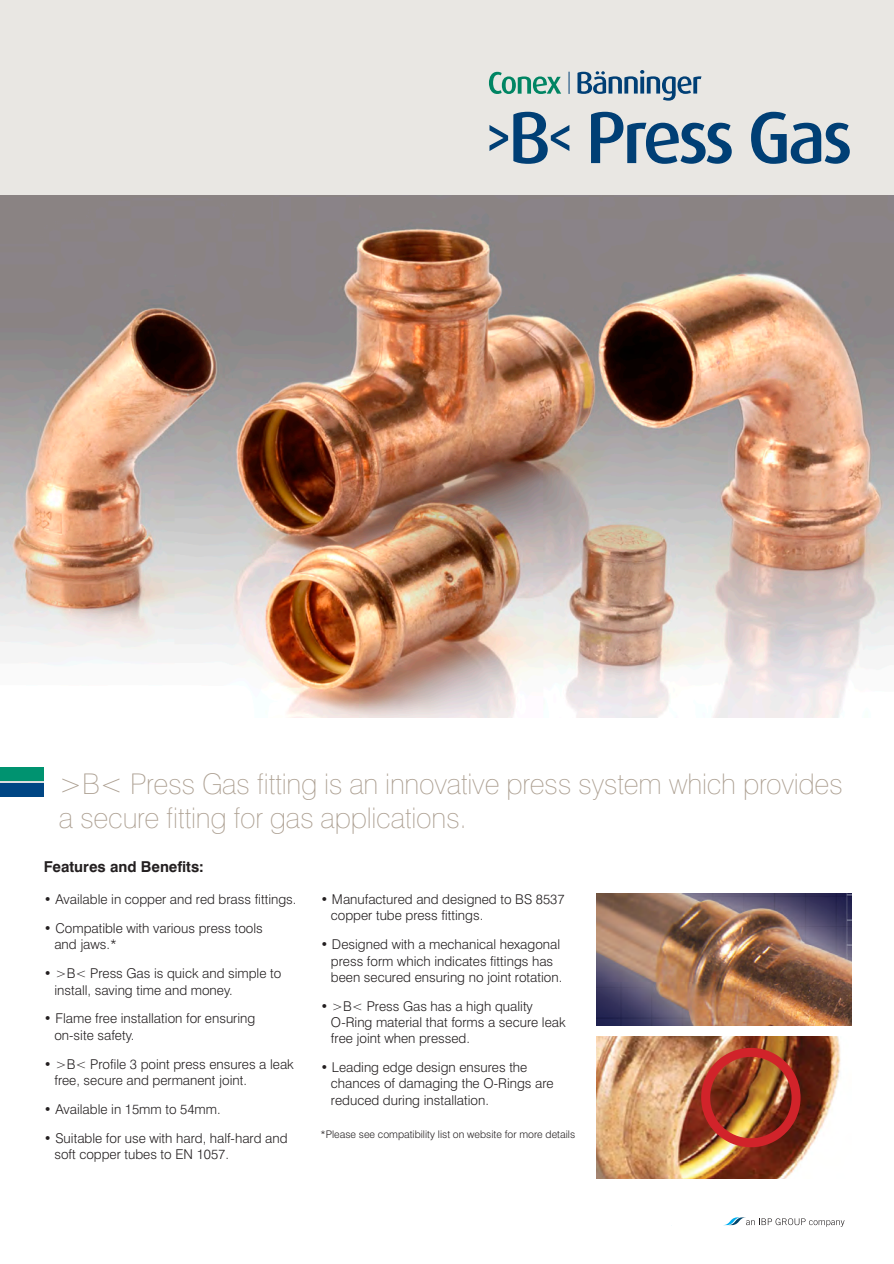
<style>
.page{position:relative;width:894px;height:1264px;background:#fff}
.page>*{position:absolute;margin:0;border:0;box-sizing:border-box;transform-origin:0 0}
.t1{font:100 28.5px/34.2px "Swiss 721 BT";letter-spacing:-.01em;color:#ac9f91}
.t2{font:700 15px "Swiss 721 BT";color:#231f20}
.t3{font:300 13.5px/16.2px "Swiss 721 BT";color:#231f20}
.t4{font:300 10.5px "Swiss 721 BT";color:#231f20}
</style>
<div class="page">
<div style="left:0;top:0;width:894px;height:196px;background:#e9e7e3"></div>
<svg style="left:577px;top:70px;width:124px;height:31px"></svg>
<svg style="left:489px;top:72px;width:72px;height:22px"></svg>
<svg style="left:568px;top:72px;width:1px;height:22px"></svg>
<svg style="left:489px;top:112px;width:80px;height:52px"></svg>
<svg style="left:591px;top:112px;width:140px;height:52px"></svg>
<svg style="left:751px;top:112px;width:98px;height:52px"></svg>
<hr style="left:0;top:780px;width:44px;height:3px;background:#dcdddf">
<div style="left:0;top:766px;width:44px;height:14px;background:#009370"></div>
<div style="left:0;top:783px;width:44px;height:13px;background:#004684"></div>
<img style="left:0;top:196px;width:894px;height:521px">
<svg style="left:723px;top:1217px;width:122px;height:10px"></svg>
<img style="left:597px;top:893px;width:254px;height:132px">
<img style="left:597px;top:1036px;width:244px;height:142px">
<div style="left:701px;top:1047px;width:99px;height:100px;border:9px solid #d1232a;border-radius:50%"></div>
<h1 class="t1" style="left:59px;top:766px;width:785px">&gt;B&lt; Press Gas fitting is an innovative press system which provides a secure fitting for gas applications.</h1>
<p class="t2" style="left:44px;top:857px;width:161px">Features and Benefits:</p>
<p class="t3" style="left:44px;top:891px;width:254px">• Available in copper and red brass fittings.</p>
<p class="t3" style="left:54px;top:920px;width:210px;text-indent:-11px">• Compatible with various press tools and jaws.*</p>
<p class="t3" style="left:54px;top:965px;width:228px;text-indent:-11px">• &gt;B&lt; Press Gas is quick and simple to install, saving time and money.</p>
<p class="t3" style="left:54px;top:1010px;width:202px;text-indent:-11px">• Flame free installation for ensuring on-site safety.</p>
<p class="t3" style="left:54px;top:1055px;width:241px;text-indent:-11px">• &gt;B&lt; Profile 3 point press ensures a leak free, secure and permanent joint.</p>
<p class="t3" style="left:44px;top:1100px;width:178px">• Available in 15mm to 54mm.</p>
<p class="t3" style="left:54px;top:1129px;width:234px;text-indent:-11px">• Suitable for use with hard, half-hard and soft copper tubes to EN 1057.</p>
<p class="t3" style="left:331px;top:891px;width:235px;text-indent:-11px">• Manufactured and designed to BS 8537 copper tube press fittings.</p>
<p class="t3" style="left:331px;top:936px;width:233px;text-indent:-11px">• Designed with a mechanical hexagonal press form which indicates fittings has been secured ensuring no joint rotation.</p>
<p class="t3" style="left:331px;top:997px;width:236px;text-indent:-11px">• &gt;B&lt; Press Gas has a high quality<br>O-Ring material that forms a secure leak free joint when pressed.</p>
<p class="t3" style="left:331px;top:1058px;width:224px;text-indent:-11px">• Leading edge design ensures the chances of damaging the O-Rings are reduced during installation.</p>
<p class="t4" style="left:320px;top:1128px;width:256px">*Please see compatibility list on website for more details</p>
</div>
